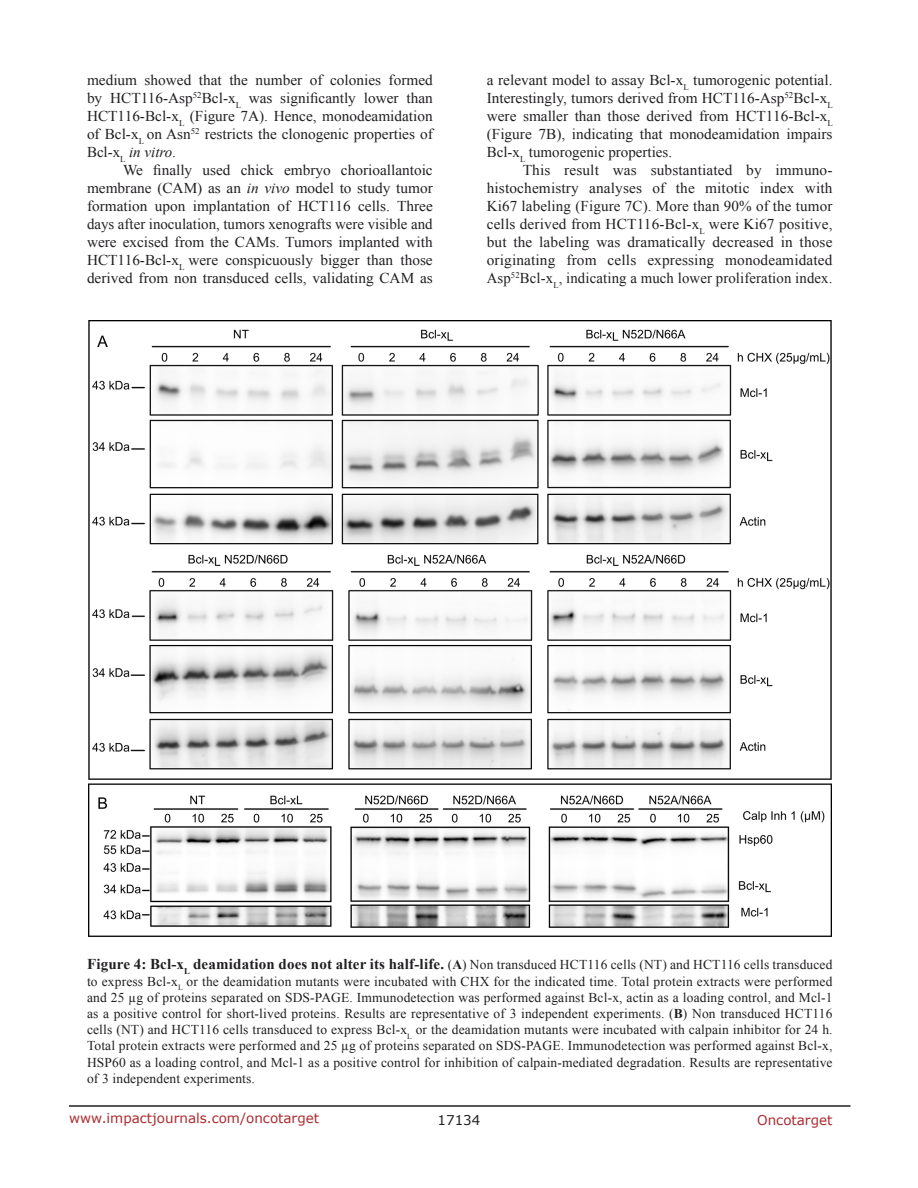
<style>
.page{position:relative;width:918px;height:1188px;background:#fff}
.page>*{position:absolute;margin:0;border:0;box-sizing:border-box;transform-origin:0 0}
.BodyText{font:15px/18px "Times New Roman";color:#221f22;text-align:justify}
.FigureText{font:13.5px/16.2px "Times New Roman";letter-spacing:.01em;color:#221f22;text-align:justify}
.t1{font:13.5px "Verdana";color:#ac2b31}
.t2{font:13.5px "Verdana";color:#221f22}
.s1{font-style:italic}
.s2{font-weight:700;font-size:15px}
.s3{font-weight:700}
</style>
<div class="page">
<hr style="left:69px;top:1105px;width:781px;height:2px;background:#231f20">
<img style="left:88px;top:321px;width:743px;height:615px">
<p class="BodyText" style="left:87px;top:71px;width:347px">medium showed that the number of colonies formed by HCT116-Asp<sup>52</sup>Bcl‑x<sub>L</sub> was significantly lower than HCT116-Bcl‑x<sub>L</sub> (Figure 7A). Hence, monodeamidation of Bcl‑x<sub>L</sub> on Asn<sup>52</sup> restricts the clonogenic properties of Bcl‑x<sub>L</sub> <span class="s1">in vitro</span>.</p>
<p class="BodyText" style="left:87px;top:161px;width:347px;text-indent:36px">We finally used chick embryo chorioallantoic membrane (CAM) as an <span class="s1">in vivo</span> model to study tumor formation upon implantation of HCT116 cells. Three days after inoculation, tumors xenografts were visible and were excised from the CAMs. Tumors implanted with HCT116-Bcl‑x<sub>L</sub> were conspicuously bigger than those derived from non transduced cells, validating CAM as</p>
<p class="BodyText" style="left:487px;top:71px;width:348px">a relevant model to assay Bcl‑x<sub>L</sub> tumorogenic potential.<br>Interestingly, tumors derived from HCT116-Asp<sup>52</sup>Bcl‑x<sub>L </sub>were smaller than those derived from HCT116-Bcl‑x<sub>L </sub>(Figure 7B), indicating that monodeamidation impairs Bcl‑x<sub>L</sub> tumorogenic properties.</p>
<p class="BodyText" style="left:487px;top:161px;width:347px;text-indent:36px">This result was substantiated by immuno&shy;histochemistry analyses of the mitotic index with Ki67 labeling (Figure 7C). More than 90% of the tumor cells derived from HCT116-Bcl‑x<sub>L</sub> were Ki67 positive, but the labeling was dramatically decreased in those originating from cells expressing monodeamidated Asp<sup>52</sup>Bcl‑x<sub>L</sub>, indicating a much lower proliferation index.</p>
<p class="FigureText" style="left:87px;top:956px;width:747px"><span class="s2">Figure 4: Bcl‑x</span><sub>L</sub> <span class="s2">deamidation does not alter its half-life.</span> (<span class="s3">A</span>) Non transduced HCT116 cells (NT) and HCT116 cells transduced to express Bcl‑x<sub>L</sub> or the deamidation mutants were incubated with CHX for the indicated time. Total protein extracts were performed and 25 µg of proteins separated on SDS-PAGE. Immunodetection was performed against Bcl-x, actin as a loading control, and Mcl-1 as a positive control for short-lived proteins. Results are representative of 3 independent experiments. (<span class="s3">B</span>) Non transduced HCT116 cells (NT) and HCT116 cells transduced to express Bcl‑x<sub>L</sub> or the deamidation mutants were incubated with calpain inhibitor for 24 h.<br>Total protein extracts were performed and 25 µg of proteins separated on SDS-PAGE. Immunodetection was performed against Bcl-x, HSP60 as a loading control, and Mcl-1 as a positive control for inhibition of calpain-mediated degradation. Results are representative of 3 independent experiments.</p>
<p class="t1" style="left:69px;top:1109px;width:252px">www.impactjournals.com/oncotarget</p>
<p class="t2" style="left:438px;top:1111px;width:44px">17134</p>
<p class="t1" style="left:757px;top:1111px;width:77px">Oncotarget</p>
</div>
